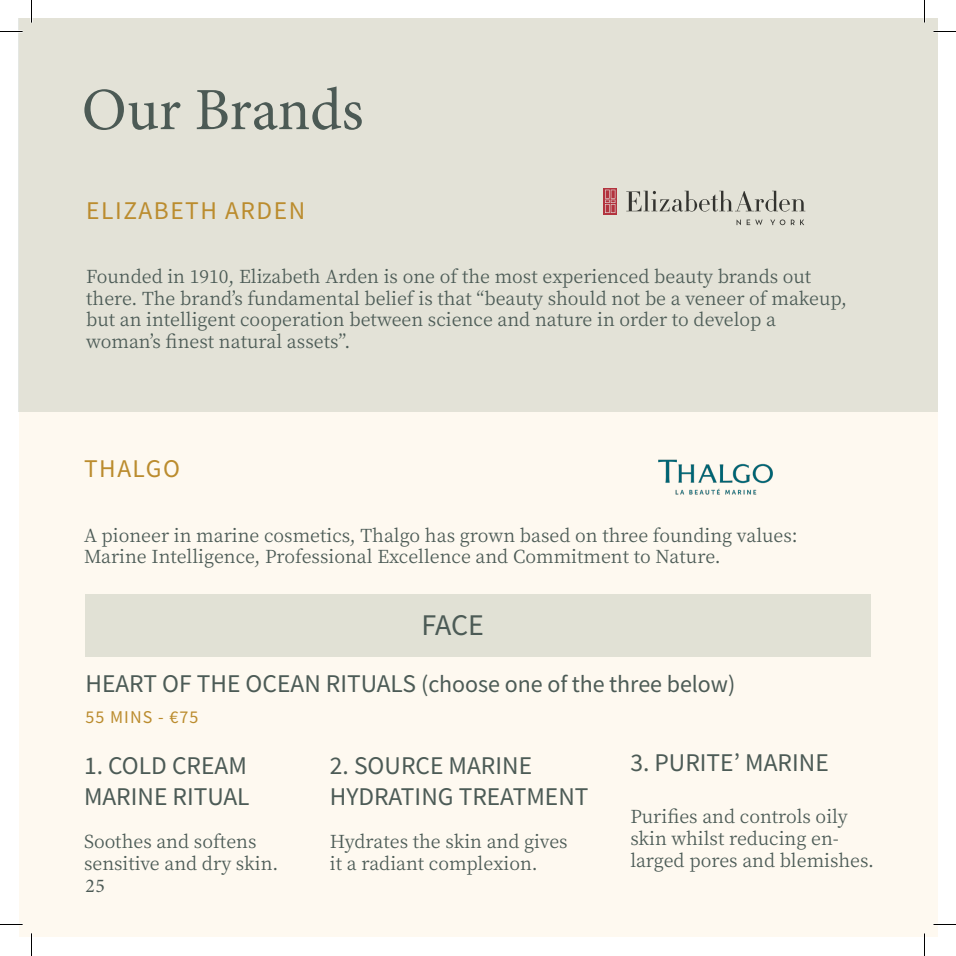
<style>
.page{position:relative;width:956px;height:956px;background:#fff}
.page>*{position:absolute;margin:0;border:0;box-sizing:border-box;transform-origin:0 0}
.t1{font:60px "Minion Pro";letter-spacing:-.005em;color:#4c5a55}
.t2{font:30px "Source Sans Variable";color:#4c5b56}
.t3{font:25.5px/30.6px "Source Sans Variable";color:#4c5b56}
.t4{font:25.5px "Source Sans Variable";letter-spacing:.06em;color:#bb8c2e}
.t5{font:24px "Source Sans Variable";color:#4c5b56}
.t6{font:19.5px "Minion Pro";color:#4c5a55}
.t7{font:18px/21.6px "Source Han Serif K";color:#4c5b56}
.t8{font:18px "Source Sans Variable";letter-spacing:.06em;color:#bb8c2e}
.s1{font-size:25.5px}
</style>
<div class="page">
<div style="left:19px;top:19px;width:918px;height:918px;background:#fef9f0"></div>
<div style="left:19px;top:19px;width:918px;height:393px;background:#e3e2d7"></div>
<div style="left:85px;top:595px;width:785px;height:62px;background:#e1e1d5"></div>
<img style="left:658px;top:459px;width:115px;height:36px">
<svg style="left:0;top:31px;width:22px;height:1px"></svg>
<svg style="left:933px;top:31px;width:23px;height:1px"></svg>
<svg style="left:0;top:924px;width:22px;height:1px"></svg>
<svg style="left:933px;top:924px;width:23px;height:1px"></svg>
<svg style="left:31px;top:0;width:1px;height:23px"></svg>
<svg style="left:31px;top:933px;width:1px;height:23px"></svg>
<svg style="left:923px;top:0;width:2px;height:23px"></svg>
<svg style="left:924px;top:933px;width:1px;height:23px"></svg>
<h1 class="t1" style="left:82px;top:70px;width:283px">Our Brands</h1>
<h3 class="t4" style="left:86px;top:195px;width:221px">ELIZABETH ARDEN</h3>
<p class="t7" style="left:86px;top:266px;width:762px">Founded in 1910, Elizabeth Arden is one of the most experienced beauty brands out there. The brand’s fundamental belief is that “beauty should not be a veneer of makeup, but an intelligent cooperation between science and nature in order to develop a woman’s finest natural assets”.</p>
<h3 class="t4" style="left:84px;top:453px;width:98px">THALGO</h3>
<p class="t7" style="left:84px;top:525px;width:715px">A pioneer in marine cosmetics, Thalgo has grown based on three founding values:<br>Marine Intelligence, Professional Excellence and Commitment to Nature.</p>
<h2 class="t2" style="left:421px;top:607px;width:64px">FACE</h2>
<h3 class="t5" style="left:85px;top:670px;width:651px"><span class="s1">HEART OF THE OCEAN RITUALS</span> (choose one of the three below)</h3>
<p class="t8" style="left:85px;top:706px;width:115px">55 MINS - €75</p>
<h3 class="t3" style="left:330px;top:751px;width:260px">2. SOURCE MARINE<br>HYDRATING TREATMENT</h3>
<p class="t7" style="left:330px;top:831px;width:239px">Hydrates the skin and gives it a radiant complexion.</p>
<h3 class="t3" style="left:630px;top:748px;width:200px">3. PURITE’ MARINE</h3>
<p class="t7" style="left:630px;top:806px;width:245px">Purifies and controls oily skin whilst reducing en&shy;larged pores and blemishes.</p>
<h3 class="t3" style="left:84px;top:751px;width:167px">1. COLD CREAM<br>MARINE RITUAL</h3>
<p class="t7" style="left:84px;top:831px;width:196px">Soothes and softens sensitive and dry skin.</p>
<p class="t6" style="left:85px;top:873px;width:21px">25</p>
</div>
